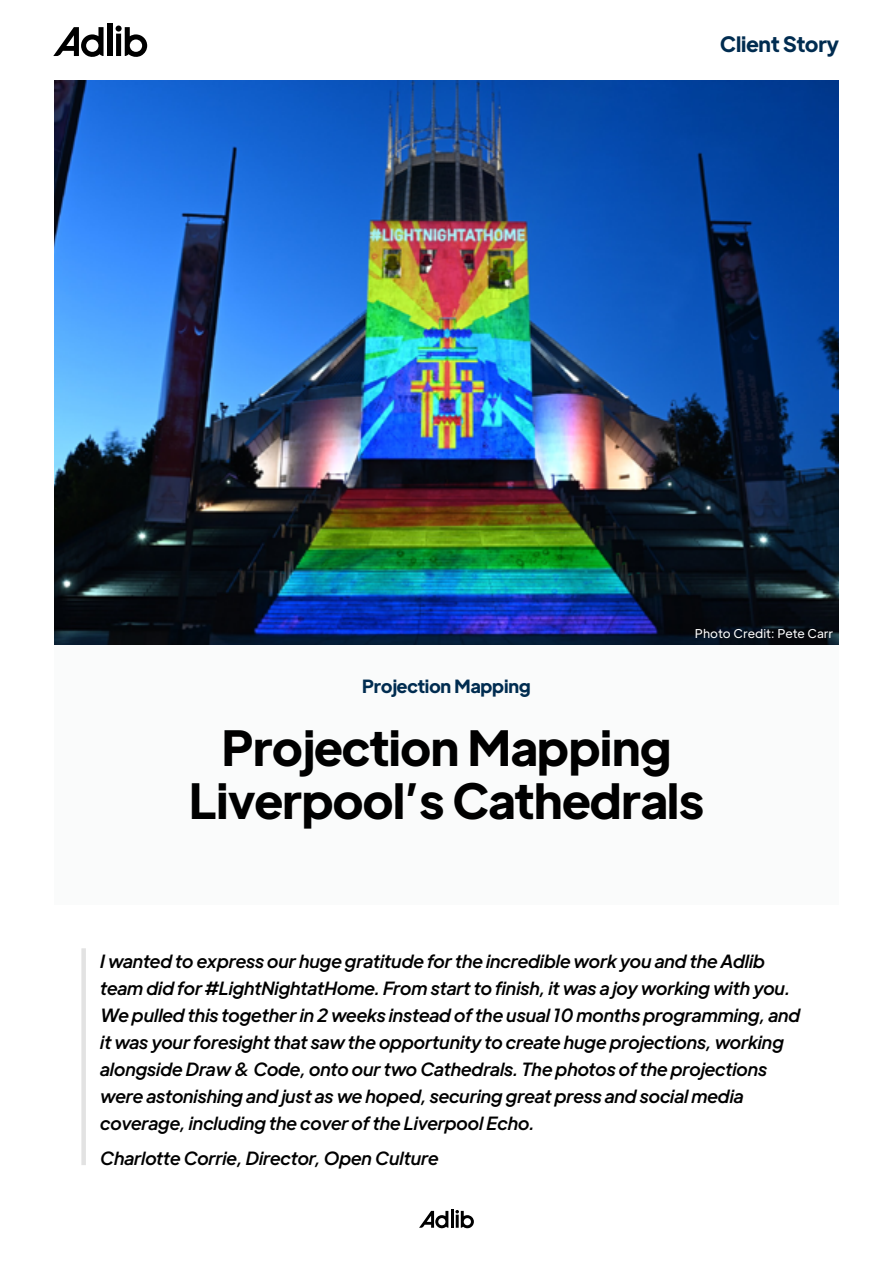
<style>
.page{position:relative;width:893px;height:1263px;background:#fff}
.page>*{position:absolute;margin:0;border:0;box-sizing:border-box;transform-origin:0 0}
.t1{font:700 48px/52.5px "Plus Jakarta Display";color:#000;text-align:center}
.t2{font:700 21px "Plus Jakarta Display";color:#002c50}
.t3{font:italic 500 18px/27px "Plus Jakarta Display";color:#000}
.t4{font:700 18px "Plus Jakarta Display";color:#002c50}
.t5{font:12px "Plus Jakarta Text";color:#fff}
</style>
<div class="page">
<img style="left:54px;top:81px;width:785px;height:564px">
<div style="left:107px;top:24px;width:5px;height:32px;background:#000"></div>
<svg style="left:116px;top:26px;width:31px;height:31px"></svg>
<svg style="left:53px;top:27px;width:51px;height:30px"></svg>
<div style="left:81px;top:948px;width:5px;height:217px;background:#e2e2e2"></div>
<svg style="left:419px;top:1209px;width:55px;height:20px"></svg>
<div style="left:54px;top:645px;width:785px;height:259px;background:#fafbfb"></div>
<p class="t2" style="left:720px;top:29px;width:120px">Client Story</p>
<p class="t5" style="left:695px;top:625px;width:140px">Photo Credit: Pete Carr</p>
<p class="t4" style="left:362px;top:674px;width:170px">Projection Mapping</p>
<h1 class="t1" style="left:189px;top:720px;width:516px">Projection Mapping<br>Liverpool’s Cathedrals</h1>
<p class="t3" style="left:100px;top:947px;width:702px">I wanted to express our huge gratitude for the incredible work you and the Adlib team did for #LightNightatHome. From start to finish, it was a joy working with you.<br>We pulled this together in 2 weeks instead of the usual 10 months programming, and it was your foresight that saw the opportunity to create huge projections, working alongside Draw &amp; Code, onto our two Cathedrals. The photos of the projections were astonishing and just as we hoped, securing great press and social media coverage, including the cover of the Liverpool Echo.</p>
<p class="t3" style="left:100px;top:1144px;width:340px">Charlotte Corrie, Director, Open Culture</p>
</div>
